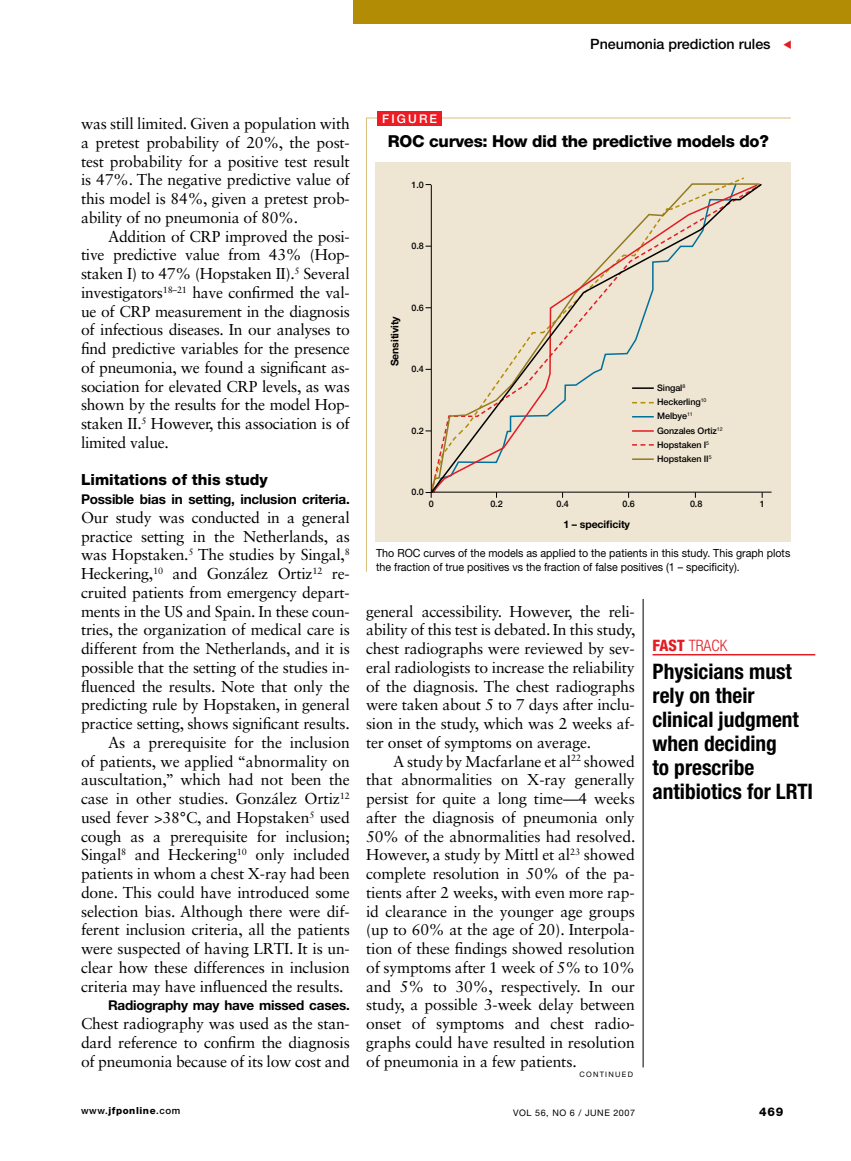
<style>
.page{position:relative;width:851px;height:1161px;background:#fff}
.page>*{position:absolute;margin:0;border:0;box-sizing:border-box;transform-origin:0 0}
.t1{font:700 condensed 21.3px/24px "Helvetica Neue LT Std";color:#000}
.t2{font:800 16.5px "Helvetica Neue LT Std";letter-spacing:-.02em;color:#000}
.t3{font:15.75px/18.8px "Sabon LT Std";letter-spacing:-.015em;color:#000;text-align:justify}
.t4{font:300 condensed 15.75px "Helvetica Neue LT Std";color:#e31b22}
.t5{font:800 15.3px "Helvetica Neue LT Std";color:#000}
.t6{font:500 14.25px "Helvetica Neue LT Std";color:#000}
.t7{font:700 13.5px "Helvetica Neue LT Std";letter-spacing:-.015em;color:#000}
.t8{font:500 12px "Helvetica Neue LT Std";color:#fff}
.t9{font:800 12px "Helvetica Neue LT Std";color:#000}
.t10{font:11.25px/13.5px "Helvetica Neue LT Std";color:#000;scale:.95 1}
.t11{font:700 10.5px "Helvetica Neue LT Std";color:#000}
.t12{font:800 9.75px "Helvetica Neue LT Std";letter-spacing:.06em;color:#000}
.t13{font:500 9px/14.1px "Helvetica Neue LT Std";letter-spacing:-.01em;color:#000}
.t14{font:9px "Helvetica Neue LT Std";letter-spacing:.06em;color:#000}
.t15{font:7.5px "Helvetica Neue LT Std";letter-spacing:.17em;color:#000}
.s1{font-weight:500}
.s2{font-weight:800}
</style>
<div class="page">
<div style="left:353px;top:0;width:497px;height:24px;background:#b38c06"></div>
<hr style="left:652px;top:654px;width:163px;height:1px;background:#e31b22">
<hr style="left:642px;top:599px;width:1px;height:468px;background:#000">
<svg style="left:366px;top:117px;width:425px;height:455px"></svg>
<div style="left:377px;top:111px;width:65px;height:15px;background:#ed1c24"></div>
<div style="left:375px;top:163px;width:415px;height:379px;background:#eee5d2"></div>
<svg style="left:430px;top:184px;width:342px;height:309px"></svg>
<p class="t6" style="left:590px;top:35px;width:182px">Pneumonia prediction rules</p>
<p class="t3" style="left:81px;top:114px;width:270px">was still limited. Given a population with a pretest probability of 20%, the post&shy;test probability for a positive test result is 47%. The negative predictive value of this model is 84%, given a pretest prob&shy;ability of no pneumonia of 80%.</p>
<p class="t3" style="left:81px;top:226px;width:270px;text-indent:27px">Addition of CRP improved the posi&shy;tive predictive value from 43% (Hop&shy;staken I) to 47% (Hopstaken II).<sup>5</sup> Several investigators<sup>18–21</sup> have confirmed the val&shy;ue of CRP measurement in the diagnosis of infectious diseases. In our analyses to find predictive variables for the presence of pneumonia, we found a significant as&shy;sociation for elevated CRP levels, as was shown by the results for the model Hop&shy;staken II.<sup>5</sup> However, this association is of limited value.</p>
<p class="t5" style="left:81px;top:471px;width:188px">Limitations of this study</p>
<p class="t7" style="left:81px;top:491px;width:270px">Possible bias in setting, inclusion criteria.</p>
<p class="t3" style="left:81px;top:508px;width:270px">Our study was conducted in a general</p>
<p class="t3" style="left:81px;top:526px;width:270px">practice setting in the Netherlands, as</p>
<p class="t3" style="left:81px;top:545px;width:270px">was Hopstaken.<sup>5</sup> The studies by Singal,<sup>8</sup></p>
<p class="t3" style="left:81px;top:564px;width:270px">Heckering,<sup>10</sup> and González Ortiz<sup>12</sup> re-</p>
<p class="t3" style="left:81px;top:583px;width:270px">cruited patients from emergency depart-</p>
<p class="t3" style="left:81px;top:601px;width:270px">ments in the US and Spain. In these coun-</p>
<p class="t3" style="left:81px;top:620px;width:270px">tries, the organization of medical care is</p>
<p class="t3" style="left:81px;top:639px;width:270px">different from the Netherlands, and it is</p>
<p class="t3" style="left:81px;top:658px;width:270px">possible that the setting of the studies in-</p>
<p class="t3" style="left:81px;top:676px;width:270px">fluenced the results. Note that only the</p>
<p class="t3" style="left:81px;top:695px;width:270px">predicting rule by Hopstaken, in general</p>
<p class="t3" style="left:81px;top:714px;width:270px">practice setting, shows significant results.</p>
<p class="t3" style="left:108px;top:733px;width:243px">As a prerequisite for the inclusion</p>
<p class="t3" style="left:81px;top:751px;width:270px">of patients, we applied “abnormality on</p>
<p class="t3" style="left:81px;top:770px;width:270px">auscultation,” which had not been the</p>
<p class="t3" style="left:81px;top:789px;width:270px">case in other studies. González Ortiz<sup>12</sup></p>
<p class="t3" style="left:81px;top:808px;width:270px">used fever &gt;38°C, and Hopstaken<sup>5</sup> used</p>
<p class="t3" style="left:81px;top:826px;width:270px">cough as a prerequisite for inclusion;</p>
<p class="t3" style="left:81px;top:845px;width:270px">Singal<sup>8</sup> and Heckering<sup>10</sup> only included</p>
<p class="t3" style="left:81px;top:864px;width:270px">patients in whom a chest X-ray had been</p>
<p class="t3" style="left:81px;top:883px;width:270px">done. This could have introduced some</p>
<p class="t3" style="left:81px;top:901px;width:270px">selection bias. Although there were dif-</p>
<p class="t3" style="left:81px;top:920px;width:270px">ferent inclusion criteria, all the patients</p>
<p class="t3" style="left:81px;top:939px;width:270px">were suspected of having LRTI. It is un-</p>
<p class="t3" style="left:81px;top:958px;width:270px">clear how these differences in inclusion</p>
<p class="t3" style="left:81px;top:976px;width:264px">criteria may have influenced the results.</p>
<p class="t7" style="left:108px;top:997px;width:243px">Radiography may have missed cases.</p>
<p class="t3" style="left:81px;top:1014px;width:270px">Chest radiography was used as the stan&shy;dard reference to confirm the diagnosis of pneumonia because of its low cost and</p>
<p class="t12" style="left:81px;top:1105px;width:101px"><span class="s1">www.</span>jfponline<span class="s1">.com</span></p>
<p class="t8" style="left:382px;top:111px;width:55px">f ig ure</p>
<p class="t2" style="left:388px;top:132px;width:382px">ROC curves: How did the predictive models do?</p>
<p class="t13" style="left:411px;top:178px;width:14px">1.0</p>
<p class="t13" style="left:411px;top:239px;width:14px">0.8</p>
<p class="t11" style="left:388px;top:366px;width:52px;rotate:-90deg">Sensitivity</p>
<p class="t13" style="left:411px;top:301px;width:14px">0.6</p>
<p class="t13" style="left:411px;top:362px;width:14px">0.4</p>
<p class="t13" style="left:411px;top:424px;width:14px">0.2</p>
<p class="t13" style="left:411px;top:485px;width:14px">0.0</p>
<p class="t13" style="left:657px;top:381px;width:67px">Singal<sup>8<br></sup>Heckerling<sup>10<br></sup>Melbye<sup>11<br></sup>Gonzales Ortiz<sup>12<br></sup>Hopstaken I <sup>5<br></sup>Hopstaken II <sup>5</sup></p>
<p class="t13" style="left:429px;top:497px;width:7px">0</p>
<p class="t13" style="left:490px;top:497px;width:14px">0.2</p>
<p class="t13" style="left:556px;top:497px;width:14px">0.4</p>
<p class="t13" style="left:622px;top:497px;width:14px">0.6</p>
<p class="t13" style="left:690px;top:497px;width:14px">0.8</p>
<p class="t13" style="left:759px;top:497px;width:7px">1</p>
<p class="t11" style="left:563px;top:518px;width:68px">1 – specificity</p>
<p class="t10" style="left:376px;top:546px;width:437px">Tho ROC curves of the models as applied to the patients in this study. This graph plots the fraction of true positives vs the fraction of false positives (1 – specificity).</p>
<p class="t3" style="left:366px;top:601px;width:271px">general accessibility. However, the reli&shy;ability of this test is debated. In this study, chest radiographs were reviewed by sev&shy;eral radiologists to increase the reliability of the diagnosis. The chest radiographs were taken about 5 to 7 days after inclu&shy;sion in the study, which was 2 weeks af&shy;ter onset of symptoms on average.</p>
<p class="t3" style="left:366px;top:751px;width:271px;text-indent:27px">A study by Macfarlane et al<sup>22</sup> showed that abnormalities on X-ray generally persist for quite a long time—4 weeks after the diagnosis of pneumonia only 50% of the abnormalities had resolved.<br>However, a study by Mittl et al<sup>23</sup> showed complete resolution in 50% of the pa&shy;tients after 2 weeks, with even more rap&shy;id clearance in the younger age groups (up to 60% at the age of 20). Interpola&shy;tion of these findings showed resolution of symptoms after 1 week of 5% to 10% and 5% to 30%, respectively. In our study, a possible 3-week delay between onset of symptoms and chest radio&shy;graphs could have resulted in resolution of pneumonia in a few patients.</p>
<p class="t15" style="left:579px;top:1070px;width:55px">CONTINUE D</p>
<p class="t4" style="left:652px;top:637px;width:76px"><span class="s2">fast</span> TRACK</p>
<h1 class="t1" style="left:652px;top:659px;width:162px">Physicians must rely on their clinical judgment when deciding<br>to prescribe antibiotics for LRTI</h1>
<p class="t14" style="left:513px;top:1107px;width:123px">vol 56, No 6 / j un e 2007</p>
<p class="t9" style="left:759px;top:1104px;width:26px">469</p>
</div>
